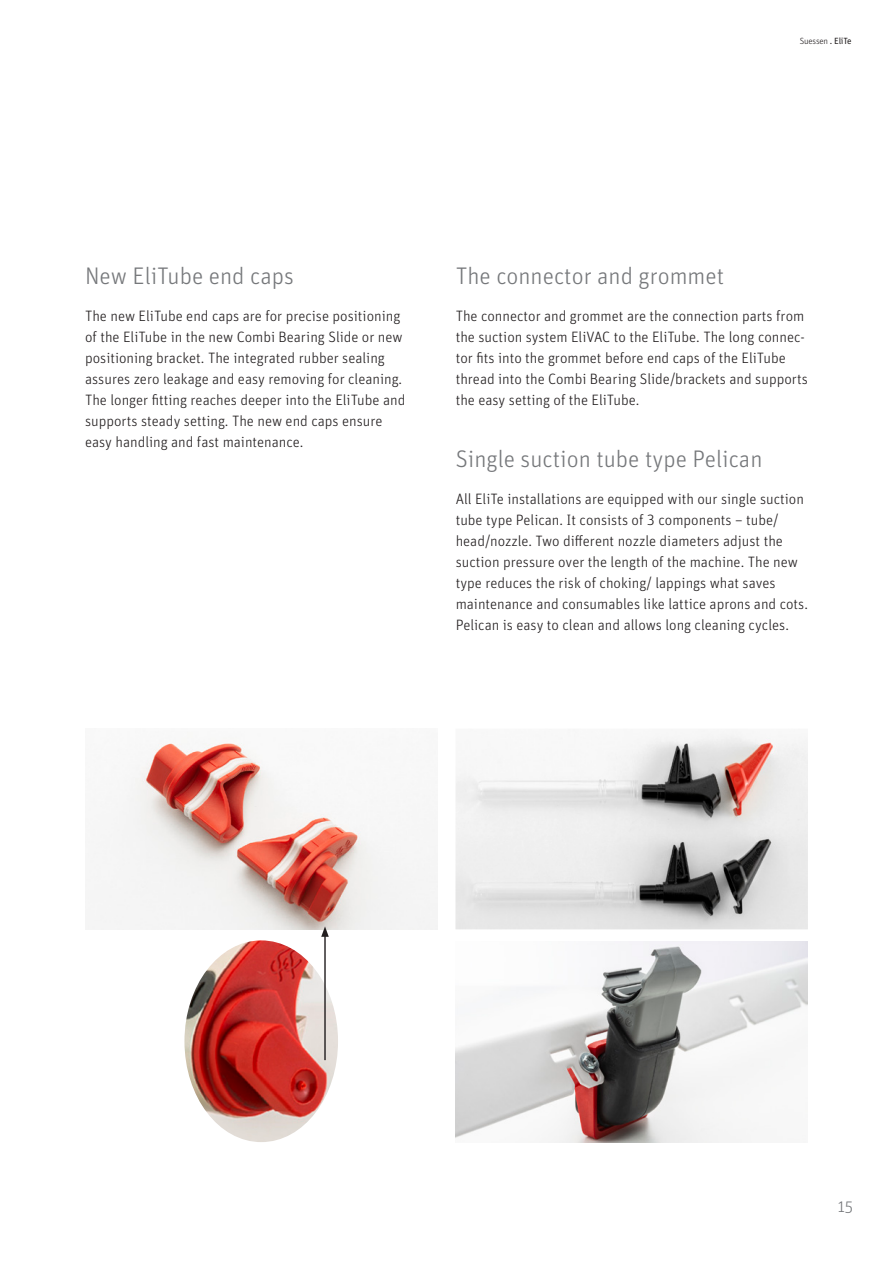
<style>
.page{position:relative;width:893px;height:1263px;background:#fff}
.page>*{position:absolute;margin:0;border:0;box-sizing:border-box;transform-origin:0 0}
.t1{font:300 24px "Unit Pro";color:#76787b}
.t2{font:300 16.5px "Unit Pro";color:#76787b}
.t3{font:300 15px/21px "Unit Pro";color:#231f20}
.t4{font:300 9px "Unit Pro";letter-spacing:-.02em;color:#231f20}
.s1{font-weight:400}
</style>
<div class="page">
<img style="left:88px;top:743px;width:349px;height:186px">
<img style="left:184px;top:940px;width:154px;height:202px">
<img style="left:455px;top:734px;width:353px;height:195px">
<hr style="left:324px;top:934px;width:2px;height:126px;background:#231f20">
<svg style="left:321px;top:926px;width:8px;height:11px"></svg>
<img style="left:455px;top:941px;width:353px;height:201px">
<p class="t4" style="left:800px;top:34px;width:54px">Suessen <span class="s1">. EliTe</span></p>
<h1 class="t1" style="left:85px;top:259px;width:210px">New EliTube end caps</h1>
<h1 class="t1" style="left:456px;top:259px;width:270px">The connector and grommet</h1>
<p class="t3" style="left:85px;top:305px;width:322px">The new EliTube end caps are for precise positioning of the EliTube in the new Combi Bearing Slide or new positioning bracket. The integrated rubber sealing assures zero leakage and easy removing for cleaning.<br>The longer fitting reaches deeper into the EliTube and supports steady setting. The new end caps ensure easy handling and fast maintenance.</p>
<p class="t3" style="left:456px;top:305px;width:354px">The connector and grommet are the connection parts from the suction system EliVAC to the EliTube. The long connec&shy;tor fits into the grommet before end caps of the EliTube thread into the Combi Bearing Slide/brackets and supports the easy setting of the EliTube.</p>
<h1 class="t1" style="left:456px;top:442px;width:308px">Single suction tube type Pelican</h1>
<p class="t3" style="left:456px;top:488px;width:354px">All EliTe installations are equipped with our single suction tube type Pelican. It consists of 3 components – tube/ head/nozzle. Two different nozzle diameters adjust the suction pressure over the length of the machine. The new type reduces the risk of choking/ lappings what saves maintenance and consumables like lattice aprons and cots.<br>Pelican is easy to clean and allows long cleaning cycles.</p>
<p class="t2" style="left:838px;top:1195px;width:17px">15</p>
</div>
